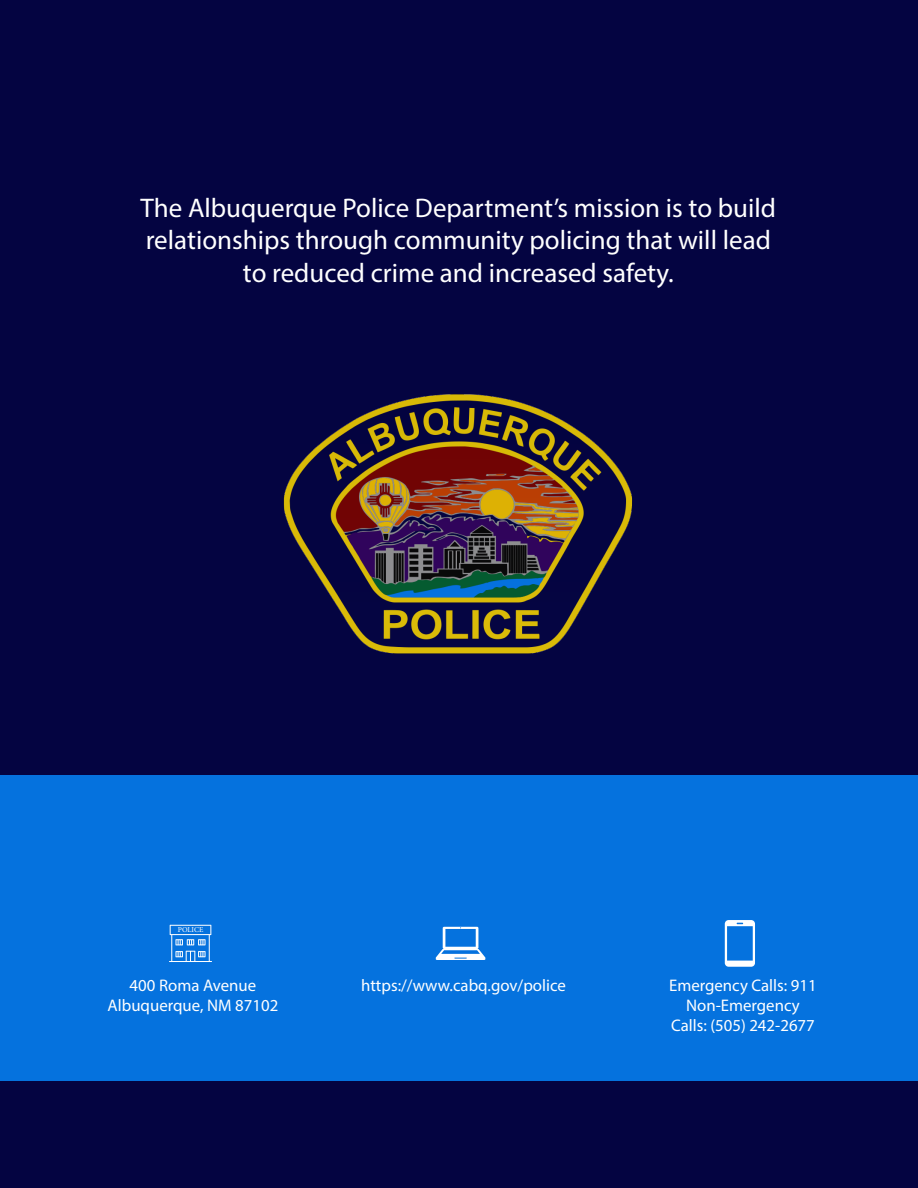
<style>
.page{position:relative;width:918px;height:1188px;background:#040441}
.page>*{position:absolute;margin:0;border:0;box-sizing:border-box;transform-origin:0 0}
.t1{font:27px/32.4px "Myriad Pro";color:#fff;text-align:center}
.Paragraph_White{font:16.8px/20.1px "Myriad Pro";color:#fff;text-align:center}
.t2{font:7.5px "Minion Pro";color:#fff}
</style>
<div class="page">
<img style="left:283px;top:394px;width:350px;height:260px">
<div style="left:0;top:775px;width:918px;height:306px;background:#0572de"></div>
<svg style="left:436px;top:927px;width:49px;height:33px"></svg>
<svg style="left:725px;top:920px;width:30px;height:47px"></svg>
<svg style="left:169px;top:925px;width:43px;height:37px"></svg>
<p class="t1" style="left:141px;top:191px;width:637px">The Albuquerque Police Department’s mission is to build relationships through community policing that will lead to reduced crime and increased safety.</p>
<p class="t2" style="left:178px;top:925px;width:27px">POLICE</p>
<p class="Paragraph_White" style="left:130px;top:975px;width:128px">400 Roma Avenue</p>
<p class="Paragraph_White" style="left:361px;top:975px;width:206px">https://www.cabq.gov/police</p>
<p class="Paragraph_White" style="left:108px;top:995px;width:172px">Albuquerque, NM 87102</p>
<p class="Paragraph_White" style="left:669px;top:975px;width:149px">Emergency Calls: 911</p>
<p class="Paragraph_White" style="left:671px;top:995px;width:145px">Non-Emergency<br>Calls: (505) 242-2677</p>
</div>
